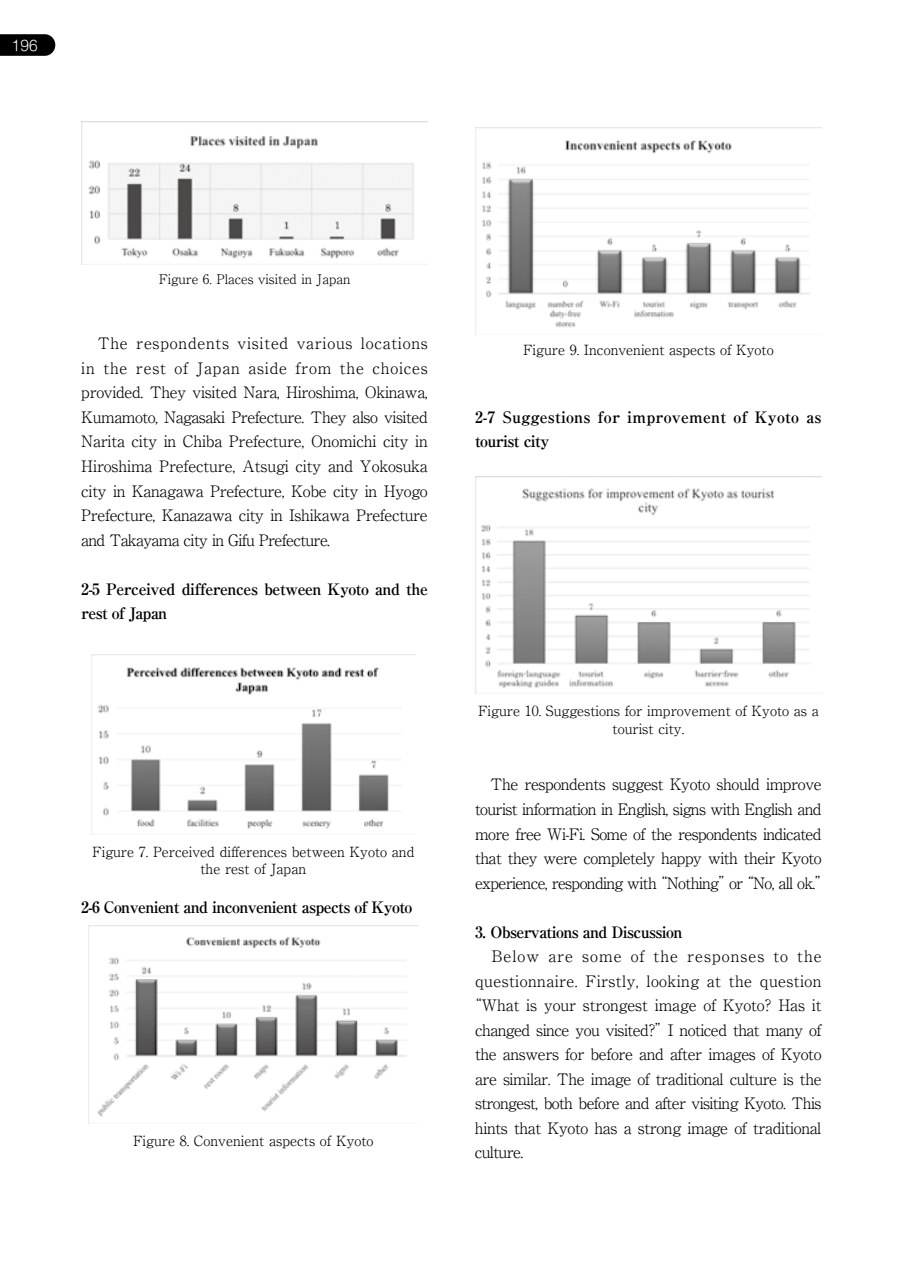
<style>
.page{position:relative;width:903px;height:1275px;background:#fff}
.page>*{position:absolute;margin:0;border:0;box-sizing:border-box;transform-origin:0 0}
.t1{font:300 15.75px/24.5px "Ryumin Pro";letter-spacing:-.025em;color:#000}
.t2{font:700 15.75px/24.5px "Ryumin Pro";letter-spacing:-.04em;color:#000}
.t3{font:300 15.75px "Ryumin Pro";letter-spacing:-.005em;color:#000}
.t4{font:300 15.75px "Ryumin Pro";letter-spacing:.025em;color:#000}
.t5{font:300 15.75px "Ryumin Pro";letter-spacing:.045em;color:#000}
.t6{font:700 15.75px "Ryumin Pro";letter-spacing:.015em;color:#000}
.t7{font:300 15.75px "Ryumin Pro";letter-spacing:.065em;color:#000}
.t8{font:300 15.75px "Ryumin Pro";letter-spacing:.05em;color:#000}
.t9{font:300 14px/17.5px "Ryumin Pro";color:#000;text-align:center}
.t10{font:300 14px "Shin M Go Pro";color:#fff}
.t11{font:300 13.3px "Ryumin Pro";color:#000}
</style>
<div class="page">
<svg style="left:0;top:34px;width:55px;height:22px"></svg>
<img style="left:81px;top:121px;width:347px;height:143px">
<img style="left:91px;top:654px;width:324px;height:181px">
<img style="left:89px;top:926px;width:317px;height:198px">
<img style="left:475px;top:127px;width:347px;height:208px">
<img style="left:475px;top:476px;width:347px;height:217px">
<p class="t10" style="left:12px;top:34px;width:27px">196</p>
<p class="t11" style="left:159px;top:268px;width:193px">Figure 6. Places visited in Japan</p>
<p class="t1" style="left:81px;top:330px;width:48px">　The</p>
<p class="t5" style="left:136px;top:331px;width:94px">respondents</p>
<p class="t5" style="left:238px;top:331px;width:52px">visited</p>
<p class="t5" style="left:297px;top:331px;width:57px">various</p>
<p class="t5" style="left:361px;top:331px;width:68px">locations</p>
<p class="t1" style="left:81px;top:355px;width:348px">in<br>provided. They visited Nara, Hiroshima, Okinawa, Kumamoto, Nagasaki Prefecture. They also visited Narita city in Chiba Prefecture, Onomichi city in Hiroshima Prefecture, Atsugi city and Yokosuka city in Kanagawa Prefecture, Kobe city in Hyogo Prefecture, Kanazawa city in Ishikawa Prefecture and Takayama city in Gifu Prefecture.</p>
<p class="t2" style="left:81px;top:575px;width:348px">2-5 Perceived differences between Kyoto and the rest of Japan</p>
<p class="t1" style="left:103px;top:355px;width:26px">the</p>
<p class="t1" style="left:174px;top:355px;width:15px">of</p>
<p class="t1" style="left:248px;top:355px;width:40px">aside</p>
<p class="t1" style="left:296px;top:355px;width:37px">from</p>
<p class="t1" style="left:340px;top:355px;width:26px">the</p>
<p class="t8" style="left:372px;top:356px;width:57px">choices</p>
<p class="t1" style="left:197px;top:355px;width:45px">Japan</p>
<p class="t1" style="left:136px;top:355px;width:32px">rest</p>
<p class="t9" style="left:92px;top:841px;width:324px">Figure 7. Perceived differences between Kyoto and the rest of Japan</p>
<p class="t2" style="left:81px;top:894px;width:333px">2-6 Convenient and inconvenient aspects of Kyoto</p>
<p class="t9" style="left:133px;top:1131px;width:242px">Figure 8. Convenient aspects of Kyoto</p>
<p class="t9" style="left:523px;top:340px;width:252px">Figure 9. Inconvenient aspects of Kyoto</p>
<p class="t6" style="left:503px;top:405px;width:89px">Suggestions</p>
<p class="t2" style="left:475px;top:404px;width:76px">2-7<br>tourist city</p>
<p class="t2" style="left:598px;top:404px;width:23px">for</p>
<p class="t6" style="left:627px;top:405px;width:100px">improvement</p>
<p class="t2" style="left:733px;top:404px;width:15px">of</p>
<p class="t2" style="left:755px;top:404px;width:46px">Kyoto</p>
<p class="t2" style="left:806px;top:404px;width:17px">as</p>
<p class="t9" style="left:478px;top:701px;width:342px">Figure 10. Suggestions for improvement of Kyoto as a tourist city.</p>
<p class="t1" style="left:475px;top:771px;width:348px">　The respondents suggest Kyoto should improve</p>
<p class="t1" style="left:475px;top:796px;width:348px">tourist information in English, signs with English and</p>
<p class="t1" style="left:475px;top:820px;width:348px">more free Wi-Fi. Some of the respondents indicated</p>
<p class="t1" style="left:475px;top:845px;width:348px">that they were completely happy with their Kyoto</p>
<p class="t1" style="left:729px;top:869px;width:103px">“o r No, all ok “.</p>
<p class="t1" style="left:652px;top:869px;width:84px">“Nothing”</p>
<p class="t1" style="left:475px;top:869px;width:183px">experience, responding with</p>
<p class="t2" style="left:475px;top:918px;width:209px">3. Observations and Discussion</p>
<p class="t1" style="left:475px;top:943px;width:66px">　Below</p>
<p class="t1" style="left:548px;top:943px;width:26px">are</p>
<p class="t1" style="left:582px;top:943px;width:41px">some</p>
<p class="t1" style="left:631px;top:943px;width:15px">of</p>
<p class="t1" style="left:653px;top:943px;width:26px">the</p>
<p class="t7" style="left:687px;top:944px;width:79px">responses</p>
<p class="t1" style="left:773px;top:943px;width:16px">to</p>
<p class="t1" style="left:797px;top:943px;width:26px">the</p>
<p class="t4" style="left:475px;top:968px;width:104px">questionnaire.</p>
<p class="t3" style="left:466px;top:993px;width:357px">“What is your strongest image of Kyoto? Has it</p>
<p class="t1" style="left:668px;top:1016px;width:155px">I noticed that many of</p>
<p class="t4" style="left:585px;top:968px;width:55px">Firstly,</p>
<p class="t4" style="left:646px;top:968px;width:54px">looking</p>
<p class="t1" style="left:729px;top:967px;width:25px">the</p>
<p class="t4" style="left:760px;top:968px;width:63px">question</p>
<p class="t1" style="left:707px;top:967px;width:16px">at</p>
<p class="t1" style="left:475px;top:1016px;width:348px">changed since you visited?”<br>the answers for before and after images of Kyoto are similar. The image of traditional culture is the strongest, both before and after visiting Kyoto. This hints that Kyoto has a strong image of traditional culture.</p>
</div>
